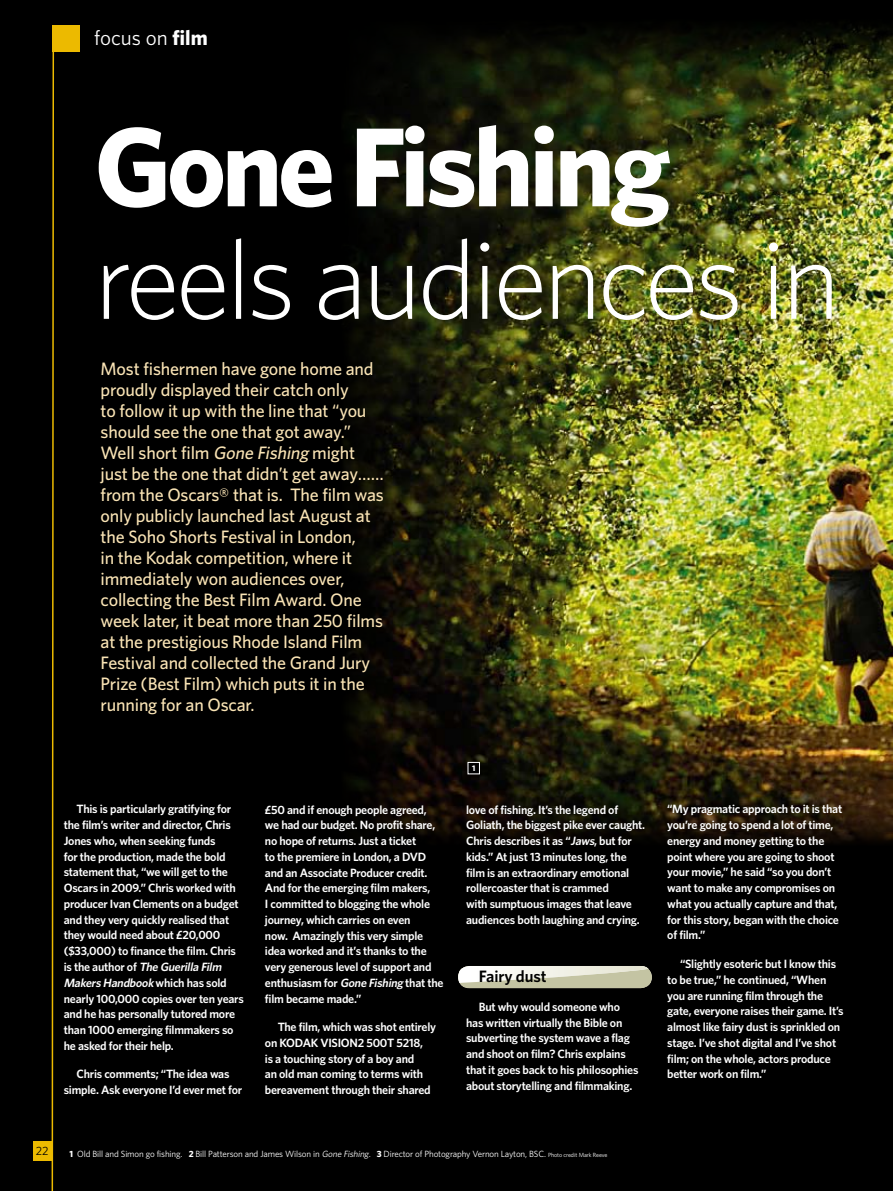
<style>
.page{position:relative;width:893px;height:1191px;background:#000}
.page>*{position:absolute;margin:0;border:0;box-sizing:border-box;transform-origin:0 0}
.t1{font:300 112.5px "Whitney";letter-spacing:-.04em;color:#fff}
.t2{font:700 112.5px "Whitney";letter-spacing:-.04em;color:#fff}
.t3{font:21px "Whitney";color:#fff}
.t4{font:500 18px/21px "Whitney";letter-spacing:-.01em;color:#fae4b5}
.t5{font:600 16.5px "Whitney";letter-spacing:-.005em;color:#000}
.t6{font:600 12px/15.8px "Whitney";letter-spacing:-.02em;color:#fff}
.t7{font:12px "Whitney";color:#000}
.t8{font:9px "Whitney";letter-spacing:-.015em;color:#fff}
.t9{font:700 8.1px "Whitney";color:#fff}
.s1{font-weight:700}
.s2{font-style:italic}
.s3{font-size:6px}
</style>
<div class="page">
<img style="left:344px;top:26px;width:549px;height:818px">
<svg style="left:51px;top:50px;width:3px;height:1141px"></svg>
<div style="left:53px;top:25px;width:27px;height:27px;background:#ecba00"></div>
<div style="left:33px;top:1141px;width:19px;height:19px;background:#ecba00"></div>
<div style="left:468px;top:762px;width:11px;height:12px;background:#000"></div>
<div style="left:467px;top:762px;width:13px;height:12px;border:1px solid #fff"></div>
<svg style="left:458px;top:966px;width:194px;height:22px;background:#d7d7c3"></svg>
<h2 class="t3" style="left:94px;top:26px;width:115px">focus on <span class="s1">film</span></h2>
<h1 class="t2" style="left:94px;top:99px;width:578px">Gone Fishing</h1>
<h1 class="t1" style="left:94px;top:214px;width:747px">reels audiences in</h1>
<p class="t4" style="left:101px;top:357px;width:285px">Most fishermen have gone home and proudly displayed their catch only<br>to follow it up with the line that “you should see the one that got away.” Well short film <span class="s2">Gone Fishing</span> might just be the one that didn’t get away…… from the Oscars® that is. The film was only publicly launched last August at the Soho Shorts Festival in London,<br>in the Kodak competition, where it immediately won audiences over, collecting the Best Film Award. One week later, it beat more than 250 films at the prestigious Rhode Island Film Festival and collected the Grand Jury Prize (Best Film) which puts it in the running for an Oscar.</p>
<p class="t6" style="left:64px;top:801px;width:182px;text-indent:13px">This is particularly gratifying for the film’s writer and director, Chris Jones who, when seeking funds<br>for the production, made the bold statement that, “we will get to the Oscars in 2009.” Chris worked with producer Ivan Clements on a budget and they very quickly realised that they would need about £20,000 ($33,000) to finance the film. Chris<br>i s t h e a u t h o r o f <span class="s2">The Guerilla Film Makers Handbook</span> w h i c h h a s s o l d nearly 100,000 copies over ten years and he has personally tutored more than 1000 emerging filmmakers so he asked for their help.</p>
<p class="t6" style="left:64px;top:1066px;width:180px;text-align:center">Chris comments; “The idea was simple. Ask everyone I’d ever met for</p>
<p class="t6" style="left:265px;top:801px;width:180px">£50 and if enough people agreed, we had our budget. No profit share, no hope of returns. Just a ticket<br>to the premiere in London, a DVD and an Associate Producer credit.<br>And for the emerging film makers,<br>I committed to blogging the whole journey, which carries on even<br>now. Amazingly this very simple idea worked and it’s thanks to the very generous level of support and enthusiasm for <span class="s2">Gone Fishing</span> that the film became made.”</p>
<p class="t6" style="left:265px;top:1018px;width:173px;text-indent:13px">The film, which was shot entirely on KODAK VISION2 500T 5218,<br>is a touching story of a boy and<br>an old man coming to terms with bereavement through their shared</p>
<p class="t9" style="left:472px;top:763px;width:5px">1</p>
<p class="t6" style="left:466px;top:801px;width:181px">love of fishing. It’s the legend of Goliath, the biggest pike ever caught.<br>Chris describes it as “<span class="s2">Jaws</span>, but for kids.” At just 13 minutes long, the film is an extraordinary emotional rollercoaster that is crammed<br>with sumptuous images that leave audiences both laughing and crying.</p>
<h3 class="t5" style="left:479px;top:966px;width:69px">Fairy dust</h3>
<p class="t6" style="left:466px;top:998px;width:174px;text-indent:13px">But why would someone who has written virtually the Bible on subverting the system wave a flag and shoot on film? Chris explains that it goes back to his philosophies about storytelling and filmmaking.</p>
<p class="t7" style="left:36px;top:1143px;width:14px">22</p>
<p class="t8" style="left:69px;top:1148px;width:539px"><span class="s1">1</span> Old Bill and Simon go fishing. <span class="s1">2</span> Bill Patterson and James Wilson in <span class="s2">Gone Fishing.</span> <span class="s1">3</span> Director of Photography Vernon Layton, BSC. <span class="s3">Photo credit Mark Reeve</span></p>
<p class="t6" style="left:667px;top:801px;width:176px">“My pragmatic approach to it is that you’re going to spend a lot of time, energy and money getting to the point where you are going to shoot your movie,” he said “so you don’t want to make any compromises on what you actually capture and that, for this story, began with the choice of film.”</p>
<p class="t6" style="left:667px;top:955px;width:178px;text-indent:13px">“Slightly esoteric but I know this to be true,” he continued, “When you are running film through the gate, everyone raises their game. It’s almost like fairy dust is sprinkled on stage. I’ve shot digital and I’ve shot film; on the whole, actors produce better work on film.”</p>
</div>
